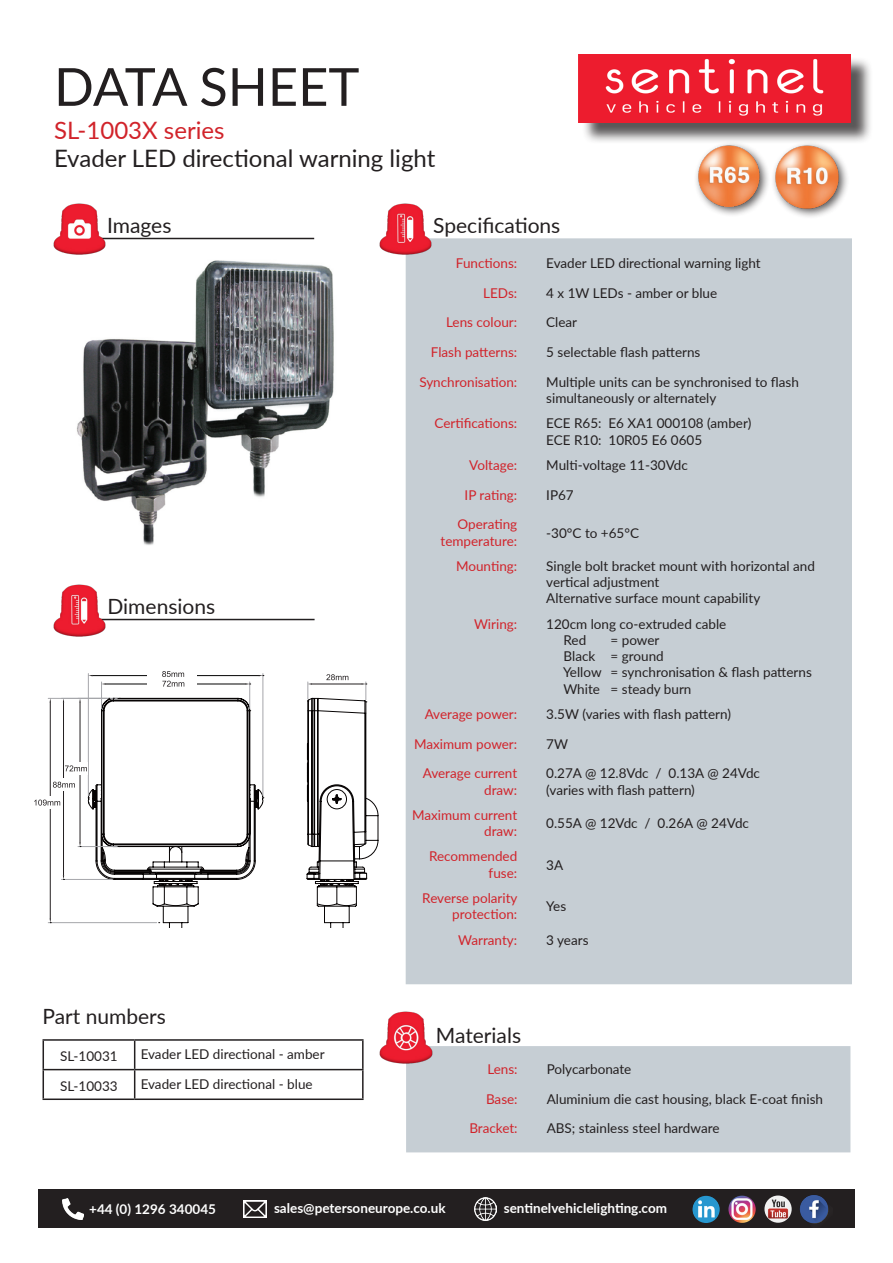
<style>
.page{position:relative;width:893px;height:1263px;background:#fff}
.page>*{position:absolute;margin:0;border:0;box-sizing:border-box;transform-origin:0 0}
.t1{font:52.5px "Lato";color:#231f20}
.t2{font:24px "Lato";color:#231f20}
.t3{font:24px "Lato";color:#d1232a}
.t4{font:21px "Lato";color:#231f20}
.t5{font:13.5px/16.2px "Lato";color:#231f20}
.t6{font:13.5px/16.2px "Lato";color:#d1232a;text-align:right}
.t7{font:700 13.5px "Lato";color:#fff}
</style>
<div class="page">
<div style="left:406px;top:238px;width:446px;height:746px;background:#c6ced4"></div>
<div style="left:406px;top:1046px;width:444px;height:106px;background:#c6ced4"></div>
<hr style="left:43px;top:1039px;width:92px;height:2px;background:#231f20">
<hr style="left:135px;top:1039px;width:229px;height:2px;background:#231f20">
<hr style="left:362px;top:1041px;width:2px;height:28px;background:#231f20">
<hr style="left:43px;top:1069px;width:92px;height:1px;background:#231f20">
<svg style="left:43px;top:1041px;width:1px;height:57px"></svg>
<hr style="left:135px;top:1069px;width:229px;height:1px;background:#231f20">
<svg style="left:134px;top:1041px;width:1px;height:57px"></svg>
<hr style="left:362px;top:1070px;width:2px;height:28px;background:#231f20">
<hr style="left:43px;top:1098px;width:92px;height:2px;background:#231f20">
<hr style="left:135px;top:1098px;width:229px;height:2px;background:#231f20">
<div style="left:581px;top:57px;width:292px;height:87px;background:#231f20;opacity:.75"></div>
<img style="left:578px;top:54px;width:272px;height:68px">
<img style="left:77px;top:260px;width:257px;height:285px">
<svg style="left:308px;top:674px;width:59px;height:232px"></svg>
<svg style="left:34px;top:671px;width:230px;height:256px"></svg>
<hr style="left:99px;top:238px;width:215px;height:1px;background:#231f20">
<img style="left:53px;top:203px;width:54px;height:52px">
<img style="left:379px;top:203px;width:55px;height:54px">
<hr style="left:100px;top:619px;width:215px;height:1px;background:#231f20">
<img style="left:53px;top:584px;width:55px;height:53px">
<img style="left:379px;top:1011px;width:56px;height:54px">
<div style="left:694px;top:141px;width:76px;height:76px;background:#231f20;opacity:.75"></div>
<img style="left:696px;top:141px;width:66px;height:68px">
<div style="left:771px;top:141px;width:78px;height:78px;background:#231f20;opacity:.75"></div>
<img style="left:774px;top:140px;width:65px;height:69px">
<div style="left:38px;top:1190px;width:817px;height:38px;background:#231f20"></div>
<img style="left:63px;top:1198px;width:21px;height:21px">
<img style="left:474px;top:1197px;width:23px;height:23px">
<img style="left:764px;top:1195px;width:28px;height:28px;border-radius:14px">
<img style="left:728px;top:1196px;width:28px;height:27px;border-radius:13px">
<img style="left:692px;top:1196px;width:28px;height:27px;border-radius:14px">
<img style="left:799px;top:1195px;width:30px;height:29px">
<img style="left:244px;top:1200px;width:23px;height:18px">
<p class="t1" style="left:54px;top:49px;width:307px">DATA SHEET</p>
<p class="t3" style="left:54px;top:113px;width:172px">SL-1003X series</p>
<p class="t2" style="left:54px;top:141px;width:383px">Evader LED directional warning light</p>
<p class="t4" style="left:107px;top:210px;width:66px">Images</p>
<p class="t4" style="left:433px;top:210px;width:129px">Specifications</p>
<p class="t4" style="left:108px;top:591px;width:109px">Dimensions</p>
<p class="t4" style="left:43px;top:1002px;width:125px">Part numbers</p>
<p class="t5" style="left:60px;top:1048px;width:59px">SL-10031</p>
<p class="t5" style="left:141px;top:1046px;width:185px">Evader LED directional - amber</p>
<p class="t5" style="left:60px;top:1077px;width:59px">SL-10033</p>
<p class="t5" style="left:141px;top:1075px;width:173px">Evader LED directional - blue</p>
<p class="t6" style="left:456px;top:254px;width:63px">Functions:</p>
<p class="t5" style="left:546px;top:254px;width:216px">Evader LED directional warning light</p>
<p class="t6" style="left:483px;top:284px;width:36px">LEDs:</p>
<p class="t5" style="left:546px;top:284px;width:172px">4 x 1W LEDs - amber or blue</p>
<p class="t6" style="left:446px;top:314px;width:73px">Lens colour:</p>
<p class="t5" style="left:546px;top:314px;width:32px">Clear</p>
<p class="t6" style="left:431px;top:343px;width:88px">Flash patterns:</p>
<p class="t5" style="left:546px;top:343px;width:156px">5 selectable flash patterns</p>
<p class="t6" style="left:419px;top:373px;width:99px">Synchronisation:</p>
<p class="t5" style="left:546px;top:373px;width:254px">Multiple units can be synchronised to flash simultaneously or alternately</p>
<p class="t6" style="left:434px;top:415px;width:84px">Certifications:</p>
<p class="t5" style="left:546px;top:415px;width:207px">ECE R65: E6 XA1 000108 (amber)</p>
<p class="t5" style="left:546px;top:431px;width:157px">ECE R10: 10R05 E6 0605</p>
<p class="t6" style="left:469px;top:456px;width:49px">Voltage:</p>
<p class="t5" style="left:546px;top:456px;width:143px">Multi-voltage 11-30Vdc</p>
<p class="t6" style="left:465px;top:486px;width:54px">IP rating:</p>
<p class="t5" style="left:546px;top:486px;width:29px">IP67</p>
<p class="t6" style="left:441px;top:516px;width:78px">Operating temperature:</p>
<p class="t5" style="left:546px;top:524px;width:94px">-30°C to +65°C</p>
<p class="t6" style="left:456px;top:557px;width:63px">Mounting:</p>
<p class="t5" style="left:546px;top:557px;width:270px">Single bolt bracket mount with horizontal and vertical adjustment</p>
<p class="t5" style="left:546px;top:590px;width:216px">Alternative surface mount capability</p>
<p class="t6" style="left:474px;top:615px;width:45px">Wiring:</p>
<p class="t5" style="left:546px;top:615px;width:182px">120cm long co-extruded cable</p>
<p class="t5" style="left:564px;top:631px;width:24px">Red</p>
<p class="t5" style="left:564px;top:647px;width:33px">Black</p>
<p class="t5" style="left:563px;top:664px;width:40px">Yellow</p>
<p class="t5" style="left:563px;top:680px;width:38px">White</p>
<p class="t6" style="left:425px;top:705px;width:94px">Average power:</p>
<p class="t5" style="left:546px;top:705px;width:186px">3.5W (varies with flash pattern)</p>
<p class="t6" style="left:414px;top:735px;width:105px">Maximum power:</p>
<p class="t5" style="left:546px;top:735px;width:23px">7W</p>
<p class="t6" style="left:423px;top:765px;width:96px">Average current draw:</p>
<p class="t5" style="left:546px;top:765px;width:215px">0.27A @ 12.8Vdc / 0.13A @ 24Vdc</p>
<p class="t5" style="left:611px;top:631px;width:50px">= power</p>
<p class="t5" style="left:611px;top:648px;width:55px">= ground</p>
<p class="t5" style="left:611px;top:664px;width:203px">= synchronisation &amp; flash patterns</p>
<p class="t5" style="left:611px;top:680px;width:82px">= steady burn</p>
<p class="t5" style="left:546px;top:781px;width:150px">(varies with flash pattern)</p>
<p class="t6" style="left:412px;top:806px;width:107px">Maximum current draw:</p>
<p class="t5" style="left:546px;top:814px;width:204px">0.55A @ 12Vdc / 0.26A @ 24Vdc</p>
<p class="t6" style="left:429px;top:848px;width:90px">Recommended fuse:</p>
<p class="t5" style="left:546px;top:856px;width:18px">3A</p>
<p class="t6" style="left:422px;top:889px;width:97px">Reverse polarity protection:</p>
<p class="t5" style="left:546px;top:897px;width:21px">Yes</p>
<p class="t6" style="left:458px;top:931px;width:60px">Warranty:</p>
<p class="t5" style="left:546px;top:931px;width:44px">3 years</p>
<p class="t4" style="left:436px;top:1020px;width:87px">Materials</p>
<p class="t6" style="left:487px;top:1060px;width:32px">Lens:</p>
<p class="t5" style="left:547px;top:1060px;width:86px">Polycarbonate</p>
<p class="t6" style="left:486px;top:1090px;width:33px">Base:</p>
<p class="t5" style="left:547px;top:1090px;width:278px">Aluminium die cast housing, black E-coat finish</p>
<p class="t6" style="left:469px;top:1120px;width:50px">Bracket:</p>
<p class="t5" style="left:547px;top:1120px;width:174px">ABS; stainless steel hardware</p>
<p class="t7" style="left:89px;top:1199px;width:128px">+44 (0) 1296 340045</p>
<p class="t7" style="left:274px;top:1198px;width:173px">sales@petersoneurope.co.uk</p>
<p class="t7" style="left:504px;top:1198px;width:165px">sentinelvehiclelighting.com</p>
</div>
